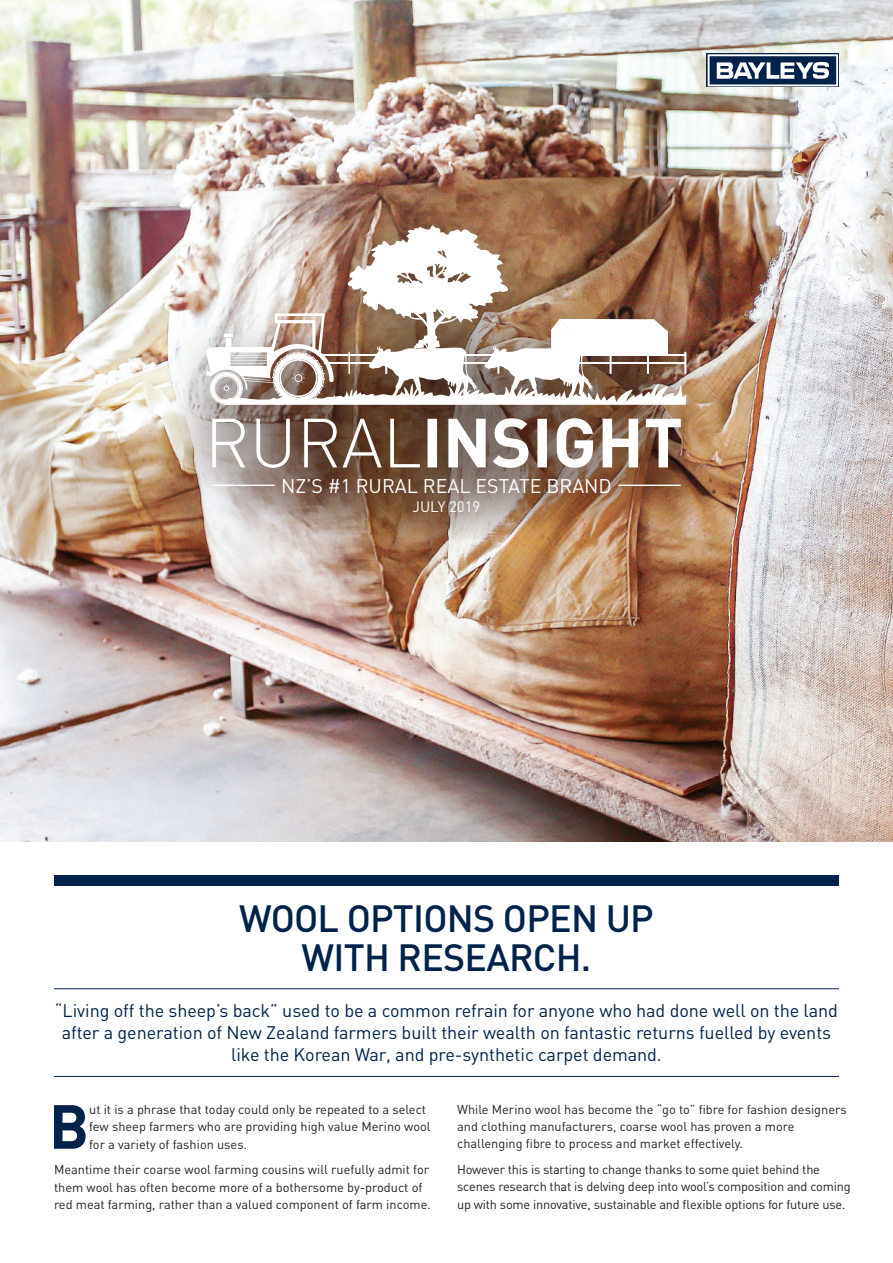
<style>
.page{position:relative;width:893px;height:1263px;background:#fff}
.page>*{position:absolute;margin:0;border:0;box-sizing:border-box;transform-origin:0 0}
.t1{font:700 61.2px "DIN";color:#00224b}
.t2{font:500 37.5px/39px "DIN";letter-spacing:-.02em;color:#00224b;text-align:center}
.t3{font:19.5px "DIN";color:#fff}
.t4{font:18px/21.6px "DIN";letter-spacing:-.005em;color:#00224b;text-align:center}
.t5{font:15px "DIN";color:#fff}
.t6{font:12.75px/17.2px "DIN";color:#231f20}
</style>
<div class="page">
<img style="left:0;top:0;width:893px;height:842px">
<svg style="left:707px;top:53px;width:132px;height:34px"></svg>
<svg style="left:708px;top:54px;width:130px;height:32px"></svg>
<div style="left:54px;top:875px;width:785px;height:10px;background:#00224b"></div>
<hr style="left:54px;top:988px;width:785px;height:1px;background:#00224b">
<hr style="left:54px;top:1076px;width:785px;height:1px;background:#00224b">
<div style="left:161px;top:194px;width:570px;height:375px;background:#231f20;opacity:.55"></div>
<img style="left:206px;top:225px;width:480px;height:180px">
<svg style="left:212px;top:418px;width:469px;height:50px"></svg>
<hr style="left:212px;top:485px;width:62px;height:1px;background:#fff">
<hr style="left:618px;top:485px;width:63px;height:1px;background:#fff">
<h3 class="t3" style="left:281px;top:474px;width:332px">NZ’S #1 RURAL REAL ESTATE BRAND</h3>
<p class="t5" style="left:412px;top:497px;width:69px">JULY 2019</p>
<h2 class="t2" style="left:239px;top:897px;width:416px">WOOL OPTIONS OPEN UP<br>WITH RESEARCH.</h2>
<p class="t4" style="left:55px;top:1000px;width:785px">“Living off the sheep’s back” used to be a common refrain for anyone who had done well on the land after a generation of New Zealand farmers built their wealth on fantastic returns fuelled by events like the Korean War, and pre-synthetic carpet demand.</p>
<h1 class="t1" style="left:49px;top:1086px;width:42px">B</h1>
<p class="t6" style="left:89px;top:1101px;width:343px">ut it is a phrase that today could only be repeated to a select few sheep farmers who are providing high value Merino wool for a variety of fashion uses.</p>
<p class="t6" style="left:54px;top:1161px;width:378px">Meantime their coarse wool farming cousins will ruefully admit for them wool has often become more of a bothersome by-product of red meat farming, rather than a valued component of farm income.</p>
<p class="t6" style="left:457px;top:1100px;width:391px">While Merino wool has become the “go to” fibre for fashion designers and clothing manufacturers, coarse wool has proven a more challenging fibre to process and market effectively.</p>
<p class="t6" style="left:457px;top:1160px;width:395px">However this is starting to change thanks to some quiet behind the scenes research that is delving deep into wool’s composition and coming up with some innovative, sustainable and flexible options for future use.</p>
</div>
